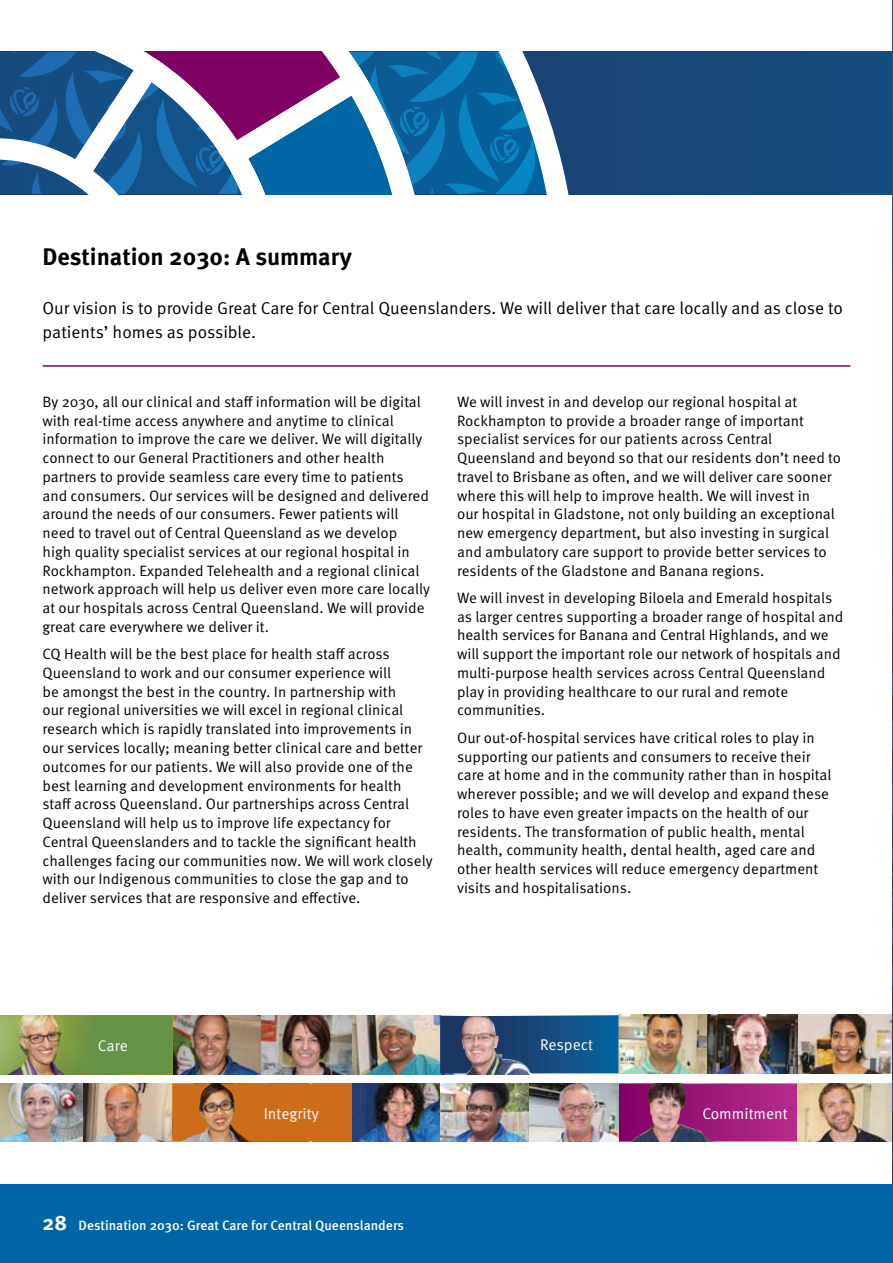
<style>
.page{position:relative;width:893px;height:1263px;background:#fff}
.page>*{position:absolute;margin:0;border:0;box-sizing:border-box;transform-origin:0 0}
.t1{font:700 24px "Meta OT";color:#000}
.t2{font:17.25px/24px "Meta OT Norm";color:#000}
.t3{font:15.6px "Meta OT Norm";color:#fff}
.t4{font:15px/18.8px "Meta OT Norm";color:#000}
.t5{font:500 13.5px "Meta OT";color:#fff}
.s1{font-weight:700;font-size:21px}
</style>
<div class="page">
<div style="left:0;top:52px;width:893px;height:142px;background:#17497b"></div>
<svg style="left:0;top:52px;width:566px;height:142px"></svg>
<hr style="left:43px;top:365px;width:807px;height:2px;background:#810064">
<img style="left:172px;top:1015px;width:268px;height:59px">
<img style="left:618px;top:1014px;width:274px;height:59px">
<img style="left:0;top:1015px;width:118px;height:59px">
<img style="left:43px;top:1016px;width:129px;height:58px">
<img style="left:708px;top:1014px;width:90px;height:59px">
<img style="left:440px;top:1015px;width:178px;height:59px">
<img style="left:351px;top:1083px;width:267px;height:58px">
<svg style="left:618px;top:1083px;width:180px;height:58px;background:#992e79"></svg>
<img style="left:0;top:1083px;width:172px;height:58px">
<img style="left:798px;top:1083px;width:94px;height:58px">
<svg style="left:211px;top:1083px;width:8px;height:58px"></svg>
<svg style="left:219px;top:1083px;width:132px;height:58px;background:#c56d1f"></svg>
<svg style="left:172px;top:1083px;width:39px;height:58px;background:#bd6f2c"></svg>
<svg style="left:892px;top:0;width:1px;height:1171px"></svg>
<svg style="left:892px;top:1171px;width:1px;height:13px"></svg>
<svg style="left:892px;top:1062px;width:1px;height:101px"></svg>
<svg style="left:892px;top:960px;width:1px;height:71px"></svg>
<svg style="left:892px;top:870px;width:1px;height:80px"></svg>
<svg style="left:892px;top:669px;width:1px;height:191px"></svg>
<div style="left:0;top:1184px;width:893px;height:79px;background:#0065a4"></div>
<h1 class="t1" style="left:43px;top:241px;width:311px">Destination 2030: A summary</h1>
<p class="t2" style="left:43px;top:296px;width:802px">Our vision is to provide Great Care for Central Queenslanders. We will deliver that care locally and as close to patients’ homes as possible.</p>
<p class="t4" style="left:43px;top:393px;width:389px">By 2030, all our clinical and staff information will be digital with real-time access anywhere and anytime to clinical information to improve the care we deliver. We will digitally connect to our General Practitioners and other health partners to provide seamless care every time to patients and consumers. Our services will be designed and delivered around the needs of our consumers. Fewer patients will need to travel out of Central Queensland as we develop<br>high quality specialist services at our regional hospital in Rockhampton. Expanded Telehealth and a regional clinical network approach will help us deliver even more care locally at our hospitals across Central Queensland. We will provide great care everywhere we deliver it.</p>
<p class="t4" style="left:43px;top:645px;width:392px">CQ Health will be the best place for health staff across Queensland to work and our consumer experience will<br>be amongst the best in the country. In partnership with<br>our regional universities we will excel in regional clinical research which is rapidly translated into improvements in our services locally; meaning better clinical care and better outcomes for our patients. We will also provide one of the best learning and development environments for health staff across Queensland. Our partnerships across Central Queensland will help us to improve life expectancy for Central Queenslanders and to tackle the significant health challenges facing our communities now. We will work closely with our Indigenous communities to close the gap and to deliver services that are responsive and effective.</p>
<p class="t4" style="left:457px;top:393px;width:386px">We will invest in and develop our regional hospital at Rockhampton to provide a broader range of important specialist services for our patients across Central Queensland and beyond so that our residents don’t need to travel to Brisbane as often, and we will deliver care sooner where this will help to improve health. We will invest in<br>our hospital in Gladstone, not only building an exceptional new emergency department, but also investing in surgical and ambulatory care support to provide better services to residents of the Gladstone and Banana regions.</p>
<p class="t4" style="left:457px;top:589px;width:388px">We will invest in developing Biloela and Emerald hospitals as larger centres supporting a broader range of hospital and health services for Banana and Central Highlands, and we will support the important role our network of hospitals and multi-purpose health services across Central Queensland play in providing healthcare to our rural and remote communities.</p>
<p class="t4" style="left:457px;top:728px;width:376px">Our out-of-hospital services have critical roles to play in supporting our patients and consumers to receive their care at home and in the community rather than in hospital wherever possible; and we will develop and expand these roles to have even greater impacts on the health of our residents. The transformation of public health, mental health, community health, dental health, aged care and other health services will reduce emergency department visits and hospitalisations.</p>
<p class="t3" style="left:98px;top:1036px;width:31px">Care</p>
<p class="t3" style="left:540px;top:1035px;width:55px">Respect</p>
<p class="t3" style="left:264px;top:1105px;width:57px">Integrity</p>
<p class="t3" style="left:702px;top:1105px;width:87px">Commitment</p>
<p class="t5" style="left:43px;top:1217px;width:363px"><span class="s1">28</span> Destination 2030: Great Care for Central Queenslanders</p>
</div>
